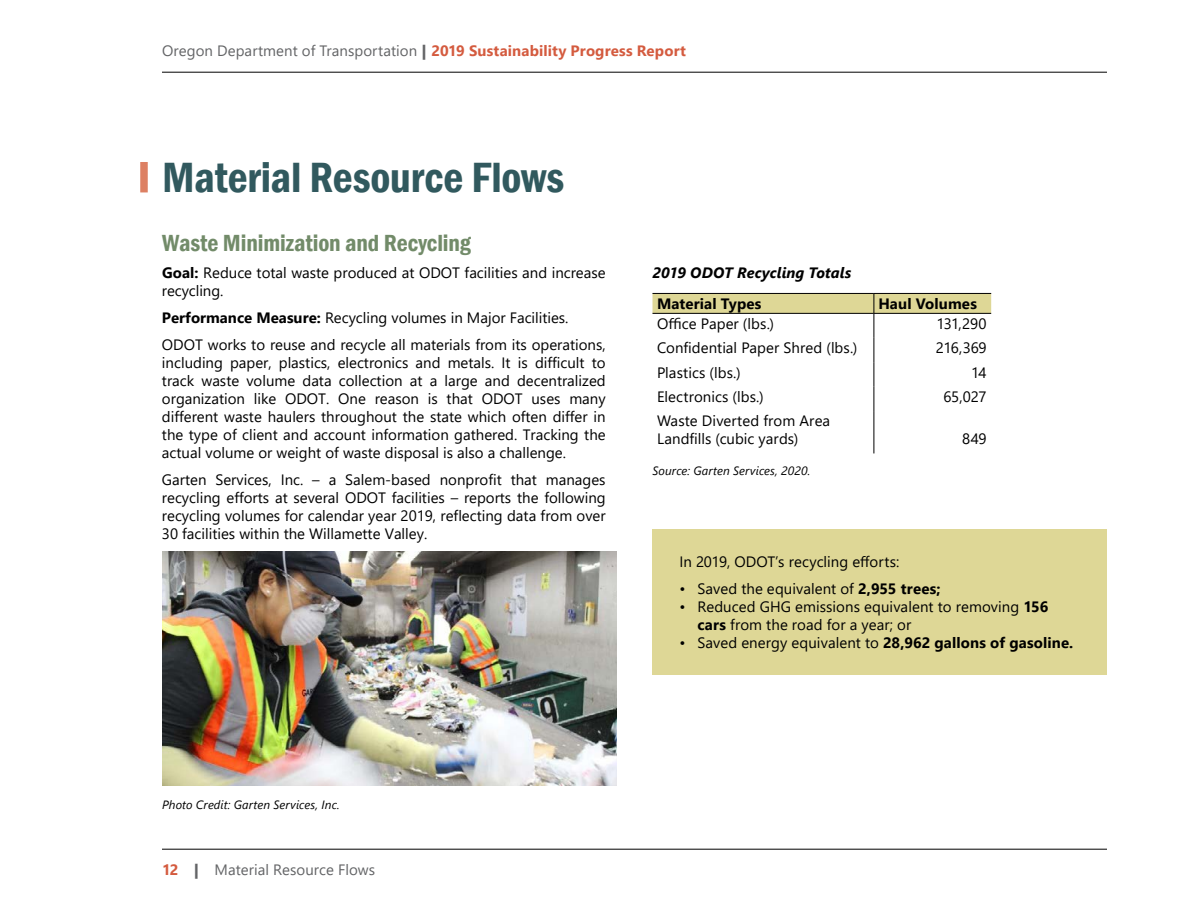
<style>
.page{position:relative;width:1188px;height:918px;background:#fff}
.page>*{position:absolute;margin:0;border:0;box-sizing:border-box;transform-origin:0 0}
.t1{font:600 condensed 43.5px "Franklin Gothic";letter-spacing:-.005em;color:#31595e}
.t2{font:600 condensed 24px "Franklin Gothic";letter-spacing:-.005em;color:#728b69}
.t3{font:15px/18px "Segoe UI";color:#000}
.t4{font:15px "Segoe UI";letter-spacing:.005em;color:#636466}
.t5{font:700 15px "Segoe UI";letter-spacing:.01em;color:#000}
.t6{font:italic 700 15px "Segoe UI";letter-spacing:.005em;color:#000}
.t7{font:italic 12px "Segoe UI";letter-spacing:.01em;color:#000}
.s1{font-family:"Segoe UI Black"}
.s2{font-weight:700;color:#d45b3f}
.s3{font-weight:700}
</style>
<div class="page">
<hr style="left:162px;top:72px;width:945px;height:1px;background:#000">
<hr style="left:162px;top:849px;width:945px;height:1px;background:#000">
<div style="left:140px;top:162px;width:8px;height:30px;background:#dd8063"></div>
<img style="left:162px;top:551px;width:454px;height:234px">
<svg style="left:652px;top:293px;width:339px;height:118px"></svg>
<hr style="left:874px;top:411px;width:1px;height:42px;background:#000">
<div style="left:652px;top:529px;width:455px;height:146px;background:#ded796"></div>
<p class="t4" style="left:162px;top:36px;width:525px">Oregon Department of Transportation <span class="s1">|</span> <span class="s2">2019 Sustainability Progress Report</span></p>
<h1 class="t1" style="left:162px;top:149px;width:404px">Material Resource Flows</h1>
<h2 class="t2" style="left:162px;top:227px;width:311px">Waste Minimization and Recycling</h2>
<p class="t3" style="left:162px;top:263px;width:445px"><span class="s3">Goal:</span> Reduce total waste produced at ODOT facilities and increase recycling.</p>
<p class="t3" style="left:162px;top:303px;width:445px;line-height:27px"><span class="s3">Performance Measure:</span> Recycling volumes in Major Facilities.<br>ODOT works to reuse and recycle all materials from its operations,</p>
<p class="t3" style="left:162px;top:353px;width:445px;text-align:justify">including paper, plastics, electronics and metals. It is difficult to track waste volume data collection at a large and decentralized organization like ODOT. One reason is that ODOT uses many different waste haulers throughout the state which often differ in the type of client and account information gathered. Tracking the actual volume or weight of waste disposal is also a challenge.</p>
<p class="t3" style="left:162px;top:470px;width:445px;text-align:justify">Garten Services, Inc. – a Salem-based nonprofit that manages recycling efforts at several ODOT facilities – reports the following recycling volumes for calendar year 2019, reflecting data from over 30 facilities within the Willamette Valley.</p>
<p class="t6" style="left:652px;top:259px;width:200px">2019 ODOT Recycling Totals</p>
<p class="t5" style="left:657px;top:289px;width:106px">Material Types</p>
<p class="t5" style="left:878px;top:289px;width:100px">Haul Volumes</p>
<p class="t3" style="left:657px;top:313px;width:119px">Office Paper (lbs.)</p>
<p class="t3" style="left:936px;top:313px;width:52px">131,290</p>
<p class="t3" style="left:657px;top:338px;width:202px">Confidential Paper Shred (lbs.)</p>
<p class="t3" style="left:936px;top:338px;width:52px">216,369</p>
<p class="t3" style="left:657px;top:362px;width:85px">Plastics (lbs.)</p>
<p class="t3" style="left:971px;top:362px;width:17px">14</p>
<p class="t3" style="left:657px;top:386px;width:108px">Electronics (lbs.)</p>
<p class="t3" style="left:943px;top:386px;width:45px">65,027</p>
<p class="t3" style="left:657px;top:411px;width:175px">Waste Diverted from Area<br>Landfills (cubic yards)</p>
<p class="t3" style="left:962px;top:429px;width:26px">849</p>
<p class="t7" style="left:653px;top:460px;width:160px">Source: Garten Services, 2020.</p>
<p class="t3" style="left:680px;top:551px;width:221px">In 2019, ODOT’s recycling efforts:</p>
<p class="t3" style="left:680px;top:578px;width:262px">• Saved the equivalent of <span class="s3">2,955 trees;</span></p>
<p class="t3" style="left:698px;top:596px;width:352px;text-indent:-18px">• Reduced GHG emissions equivalent to removing <span class="s3">156 cars</span> from the road for a year; or</p>
<p class="t3" style="left:680px;top:632px;width:395px">• Saved energy equivalent to <span class="s3">28,962 gallons of gasoline.</span></p>
<p class="t7" style="left:162px;top:793px;width:179px">Photo Credit: Garten Services, Inc.</p>
<p class="t4" style="left:162px;top:855px;width:215px"><span class="s2">12</span> <span class="s1">|</span> Material Resource Flows</p>
</div>
